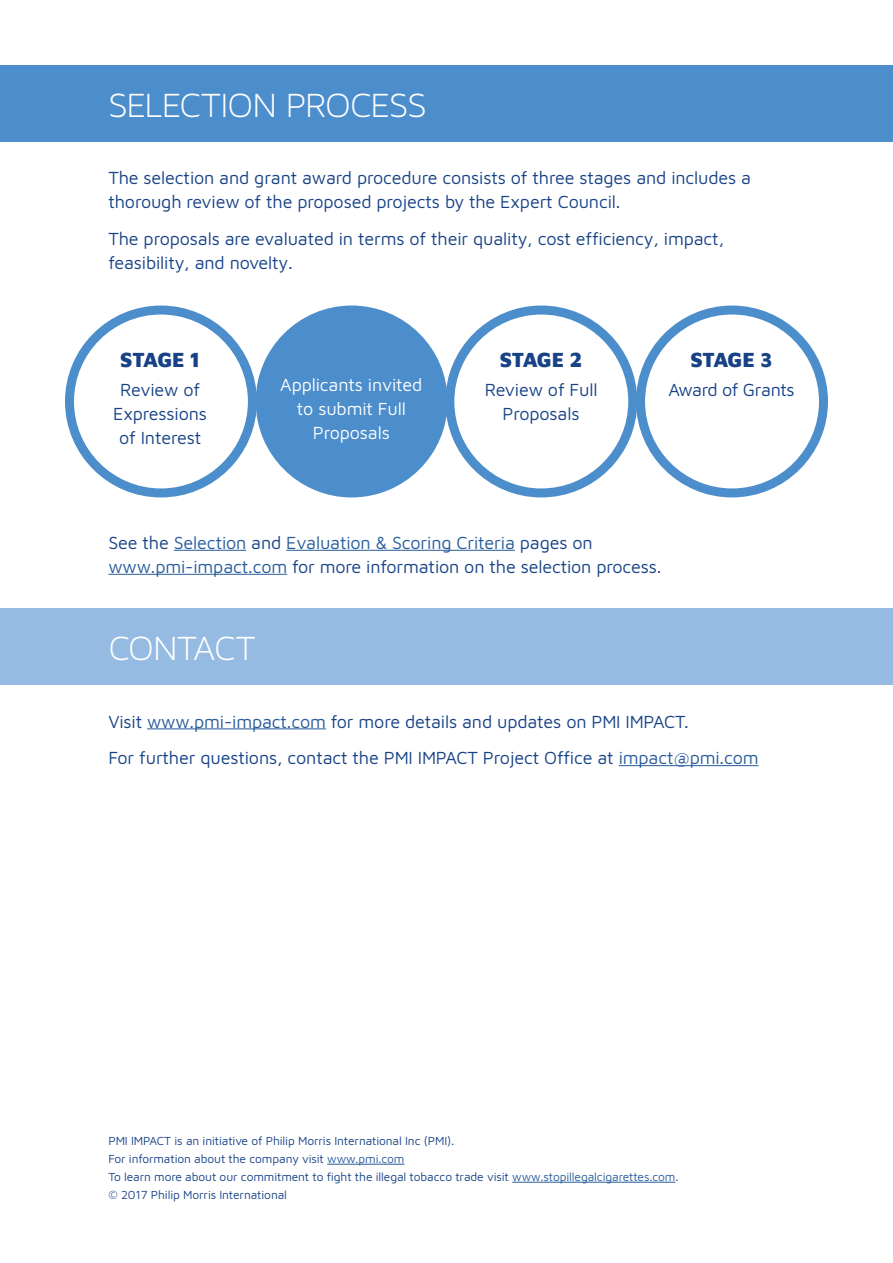
<style>
.page{position:relative;width:893px;height:1263px;background:#fff}
.page>*{position:absolute;margin:0;border:0;box-sizing:border-box;transform-origin:0 0}
.t1{font:36px "Maven Pro Light 300";letter-spacing:-.02em;color:#fff}
.t2{font:900 21px "Maven Pro";letter-spacing:-.025em;color:#174286}
.t3{font:18px/24px "Maven Pro";letter-spacing:-.01em;color:#174286}
.t4{font:18px/24px "Maven Pro";letter-spacing:-.01em;color:#fff;text-align:center}
.t5{font:12px/18px "Maven Pro";letter-spacing:-.01em;color:#174286}
.s1{color:#275b9b}
.s2{color:#fff}
</style>
<div class="page">
<hr style="left:327px;top:1164px;width:77px;height:1px;background:#275b9b">
<hr style="left:512px;top:1182px;width:163px;height:1px;background:#275b9b">
<hr style="left:174px;top:550px;width:72px;height:1px;background:#275b9b">
<hr style="left:286px;top:550px;width:229px;height:1px;background:#275b9b">
<hr style="left:108px;top:574px;width:179px;height:1px;background:#275b9b">
<div style="left:0;top:65px;width:893px;height:76px;background:#4c8dcb"></div>
<div style="left:0;top:608px;width:893px;height:77px;background:#95bbe2"></div>
<div style="left:65px;top:305px;width:192px;height:192px;border:9px solid #4c8dcb;border-radius:50%"></div>
<div style="left:445px;top:305px;width:192px;height:192px;border:9px solid #4c8dcb;border-radius:50%"></div>
<div style="left:636px;top:305px;width:192px;height:192px;border:9px solid #4c8dcb;border-radius:50%"></div>
<div style="left:260px;top:310px;width:183px;height:183px;background:#4c8dcb;border-radius:50%"></div>
<div style="left:256px;top:305px;width:192px;height:192px;border:9px solid #4c8dcb;border-radius:50%"></div>
<hr style="left:147px;top:728px;width:179px;height:1px;background:#275b9b">
<hr style="left:619px;top:765px;width:139px;height:1px;background:#275b9b">
<h1 class="t1" style="left:108px;top:85px;width:320px">SELECTION PROCESS</h1>
<p class="t3" style="left:108px;top:165px;width:644px">The selection and grant award procedure consists of three stages and includes a thorough review of the proposed projects by the Expert Council.</p>
<p class="t3" style="left:108px;top:225px;width:617px">The proposals are evaluated in terms of their quality, cost efficiency, impact, feasibility, and novelty.</p>
<p class="t2" style="left:120px;top:345px;width:81px">STAGE 1</p>
<p class="t3" style="left:113px;top:376px;width:95px;text-align:center">Review of<br>Expressions of Interest</p>
<p class="t4" style="left:280px;top:372px;width:144px">Applicants invited to submit Full<br>Proposals</p>
<p class="t2" style="left:500px;top:345px;width:84px">STAGE 2</p>
<p class="t3" style="left:485px;top:376px;width:114px;text-align:center">Review of Full<br>Proposals</p>
<p class="t2" style="left:690px;top:345px;width:84px">STAGE 3</p>
<p class="t3" style="left:668px;top:376px;width:128px">Award of Grants</p>
<p class="t3" style="left:108px;top:530px;width:555px">See the <span class="s1">Selection</span> and <span class="s1">Evaluation &amp; Scoring Criteria</span> pages on <span class="s1">www.pmi-impact.com</span> for more information on the selection process.</p>
<h1 class="t1" style="left:108px;top:628px;width:149px">CONTACT</h1>
<p class="t3" style="left:108px;top:702px;width:656px;line-height:36.8px">Visit <span class="s1">www.pmi-impact.com</span> for more details and updates on PMI IMPACT.<br>For further questions, contact the PMI IMPACT Project Office at <span class="s1">impact@pmi.com</span><span class="s2">.</span></p>
<p class="t5" style="left:108px;top:1131px;width:572px">PMI IMPACT is an initiative of Philip Morris International Inc (PMI).<br>For information about the company visit <span class="s1">www.pmi.com</span><span class="s2">.<br></span>To learn more about our commitment to fight the illegal tobacco trade visit <span class="s1">www.stopillegalcigarettes.com</span>. © 2017 Philip Morris International</p>
</div>
